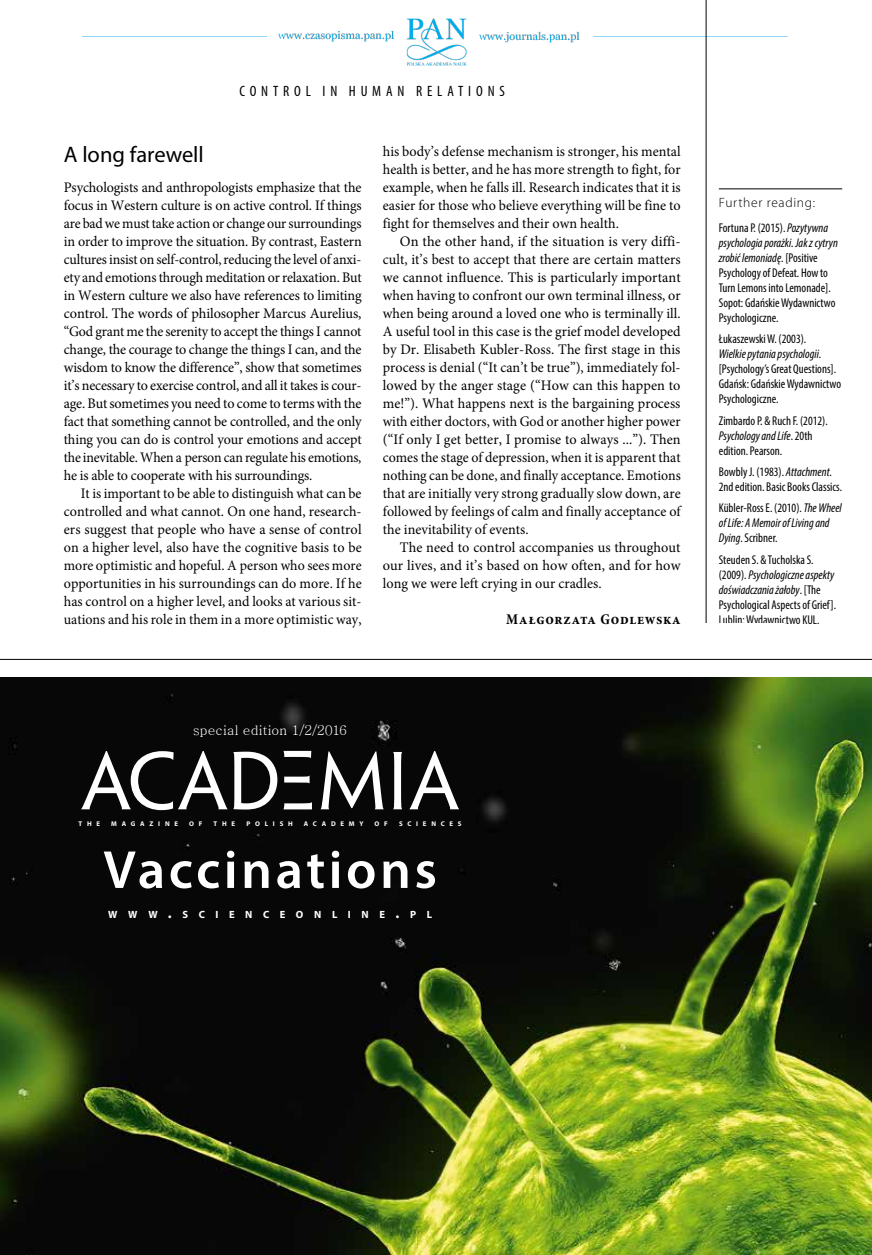
<style>
.page{position:relative;width:872px;height:1255px;background:#fff}
.page>*{position:absolute;margin:0;border:0;box-sizing:border-box;transform-origin:0 0}
.t1{font:600 54px "Myriad Pro";letter-spacing:.065em;color:#fff}
.t2{font:22.5px "Myriad Pro";color:#000}
.t3{font:condensed 15px "Myriad Pro";letter-spacing:.32em;color:#000}
.t4{font:700 condensed 15px "Minion Pro";letter-spacing:.045em;color:#000}
.t5{font:14.55px/18px "Minion Pro";letter-spacing:.005em;color:#000;text-align:justify}
.t6{font:14.55px/18px "Minion Pro";letter-spacing:.005em;color:#000;text-align:justify;scale:.96 1}
.t7{font:13.5px "Batang";color:#fff}
.t8{font:300 13.5px "Myriad Pro";letter-spacing:.05em;color:#000}
.t9{font:condensed 12.75px/15px "Myriad Pro";color:#000}
.t10{font:italic condensed 12.75px/15px "Myriad Pro";color:#000}
.t11{font:700 10.5px "Myriad Pro";letter-spacing:1.01em;color:#fff}
.t12{font:700 6.75px "Myriad Pro";letter-spacing:.7em;color:#fff}
.s1{font-style:italic}
.s2{font-style:normal}
.s3{font-size:15px}
</style>
<div class="page">
<img style="left:82px;top:15px;width:706px;height:54px">
<hr style="left:706px;top:0;width:1px;height:1254px;background:#000">
<hr style="left:719px;top:189px;width:123px;height:1px;background:#000">
<div style="left:687px;top:623px;width:97px;height:551px;background:#fff"></div>
<img style="left:0;top:677px;width:872px;height:577px">
<hr style="left:0;top:659px;width:872px;height:1px;background:#000">
<svg style="left:81px;top:751px;width:378px;height:59px"></svg>
<p class="t3" style="left:239px;top:82px;width:267px">CONTROL IN HUMAN RELATIONS</p>
<h2 class="t2" style="left:64px;top:140px;width:142px">A long farewell</h2>
<p class="t5" style="left:64px;top:178px;width:299px">Psychologists and anthropologists emphasize that the focus in Western culture is on active control. If things are bad we must take action or change our surroundings in order to improve the situation. By contrast, Eastern cultures insist on self-control, reducing the level of anxi&shy;ety and emotions through meditation or relaxation. But in Western culture we also have references to limiting control. The words of philosopher Marcus Aurelius, “God grant me the serenity to accept the things I cannot change, the courage to change the things I can, and the wisdom to know the difference”, show that sometimes it’s necessary to exercise control, and all it takes is cour&shy;age. But sometimes you need to come to terms with the fact that something cannot be controlled, and the only thing you can do is control your emotions and accept the inevitable. When a person can regulate his emotions, he is able to cooperate with his surroundings.</p>
<p class="t6" style="left:64px;top:484px;width:312px;text-indent:17px">It is important to be able to distinguish what can be controlled and what cannot. On one hand, research&shy;ers suggest that people who have a sense of control on a higher level, also have the cognitive basis to be more optimistic and hopeful. A person who sees more opportunities in his surroundings can do more. If he has control on a higher level, and looks at various sit&shy;uations and his role in them in a more optimistic way,</p>
<p class="t5" style="left:383px;top:142px;width:299px">his body’s defense mechanism is stronger, his mental health is better, and he has more strength to fight, for example, when he falls ill. Research indicates that it is easier for those who believe everything will be fine to fight for themselves and their own health.</p>
<p class="t5" style="left:383px;top:232px;width:299px;text-indent:17px">On the other hand, if the situation is very diffi&shy;cult, it’s best to accept that there are certain matters we cannot influence. This is particularly important when having to confront our own terminal illness, or when being around a loved one who is terminally ill.<br>A useful tool in this case is the grief model developed by Dr. Elisabeth Kubler-Ross. The first stage in this process is denial (“It can’t be true”), immediately fol&shy;lowed by the anger stage (“How can this happen to me!”). What happens next is the bargaining process with either doctors, with God or another higher power (“If only I get better, I promise to always ...”). Then comes the stage of depression, when it is apparent that nothing can be done, and finally acceptance. Emotions that are initially very strong gradually slow down, are followed by feelings of calm and finally acceptance of the inevitability of events.</p>
<p class="t5" style="left:383px;top:538px;width:299px;text-indent:17px">The need to control accompanies us throughout our lives, and it’s based on how often, and for how long we were left crying in our cradles.</p>
<p class="t4" style="left:506px;top:608px;width:176px">Małgorzata Godlewska</p>
<p class="t8" style="left:719px;top:195px;width:98px">Further reading:</p>
<p class="t9" style="left:719px;top:220px;width:121px">Fortuna P. (2015). <span class="s1">Pozytywna psychologia porażki. Jak zcytryn zrobić lemoniadę</span>. [Positive<br>Psychology of Defeat. How to<br>Turn Lemons into Lemonade].<br>Sopot: Gdańskie Wydawnictwo<br>Psychologiczne.</p>
<p class="t9" style="left:719px;top:331px;width:124px">Łukaszewski W. (2003).<br><span class="s1">Wielkie pytania psychologii</span>. [Psychology’s Great Questions].<br>Gdańsk: Gdańskie Wydawnictwo<br>Psychologiczne.</p>
<p class="t9" style="left:719px;top:412px;width:110px">Zimbardo P. &amp; Ruch F. (2012).<br><span class="s1">Psychology and Life</span>. 20th edition. Pearson.</p>
<p class="t9" style="left:719px;top:464px;width:125px">Bowbly J. (1983). <span class="s1">Attachment</span>.<br>2nd edition. Basic Books Classics.</p>
<p class="t10" style="left:719px;top:500px;width:124px"><span class="s2">Kübler-Ross E. (2010).</span> The Wheel of Life: AMemoir of Living and<br>Dying<span class="s2">. Scribner.</span></p>
<p class="t9" style="left:719px;top:552px;width:119px">Steuden S. &amp; Tucholska S. (2009). <span class="s1">Psychologiczne aspekty doświadczania żałoby</span>. [The<br>Psychological Aspects of Grief].<br>Lublin: Wydawnictwo KUL.</p>
<p class="t7" style="left:193px;top:723px;width:156px">special edition 1/2/2016</p>
<p class="t12" style="left:79px;top:819px;width:23px">THE</p>
<p class="t12" style="left:111px;top:819px;width:68px">MAGAZINE</p>
<p class="t12" style="left:189px;top:819px;width:15px">O F</p>
<p class="t12" style="left:214px;top:819px;width:23px">THE</p>
<p class="t12" style="left:246px;top:819px;width:48px">POLISH</p>
<p class="t12" style="left:304px;top:819px;width:61px">ACADEMY</p>
<p class="t12" style="left:374px;top:819px;width:15px">O F</p>
<p class="t12" style="left:399px;top:819px;width:64px">SCIENCES</p>
<h1 class="t1" style="left:103px;top:835px;width:335px">Vaccinations</h1>
<p class="t11" style="left:108px;top:907px;width:325px">WWW<span class="s3">.</span>SCIENCEONLINE<span class="s3">.</span>PL</p>
</div>
